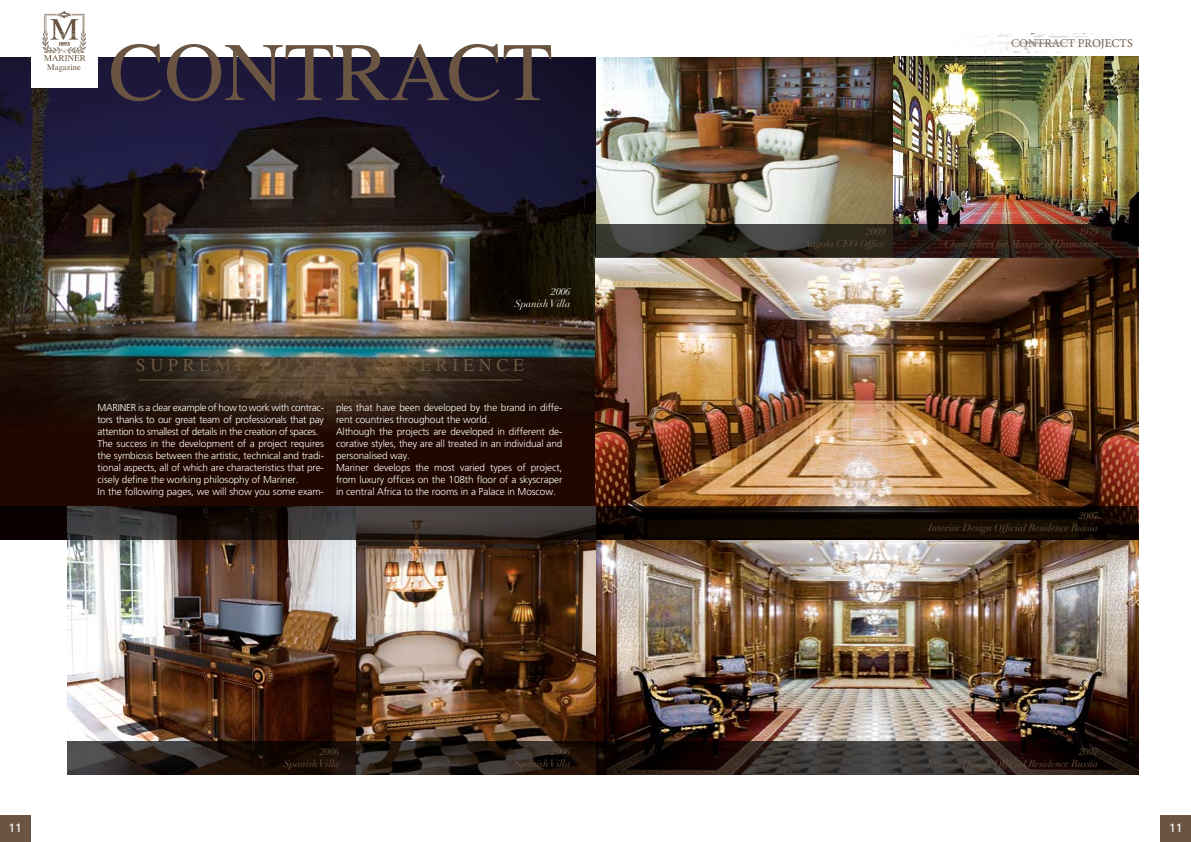
<style>
.page{position:relative;width:1191px;height:842px;background:#fff}
.page>*{position:absolute;margin:0;border:0;box-sizing:border-box;transform-origin:0 0}
.t1{font:83px "Times";color:#6a5542}
.t2{font:18px "Times";letter-spacing:.26em;color:#6a5542}
.t3{font:12px "Minion Pro";color:#6a5542}
.t4{font:12px "Frutiger";color:#fff}
.t5{font:300 10px/12px "Frutiger";letter-spacing:-.01em;color:#fff}
.t6{font:italic 10px/12px "Didot";color:#6a5542;text-align:right}
.t7{font:italic 10px/12px "Didot";color:#fff;text-align:right}
.t8{font:8.5px "Times";color:#6a5542}
</style>
<div class="page">
<img style="left:595px;top:57px;width:543px;height:684px">
<img style="left:0;top:57px;width:595px;height:449px">
<img style="left:67px;top:539px;width:528px;height:202px">
<svg style="left:67px;top:741px;width:1071px;height:33px;background:#271f1b"></svg>
<svg style="left:0;top:506px;width:1138px;height:33px;background:#201a16"></svg>
<svg style="left:595px;top:224px;width:543px;height:33px;background:#2f251f"></svg>
<hr style="left:138px;top:380px;width:384px;height:1px;background:#6a5542">
<img style="left:982px;top:33px;width:126px;height:19px">
<div style="left:0;top:815px;width:31px;height:27px;background:#6a5542"></div>
<div style="left:1160px;top:815px;width:31px;height:27px;background:#6a5542"></div>
<div style="left:31px;top:0;width:67px;height:87px;background:#fff"></div>
<svg style="left:42px;top:11px;width:44px;height:50px"></svg>
<p class="t8" style="left:47px;top:62px;width:35px">Magazine</p>
<h1 class="t1" style="left:109px;top:26px;width:445px">CONTRACT</h1>
<p class="t7" style="left:515px;top:285px;width:57px">2006<br>Spanish Villa</p>
<h2 class="t2" style="left:136px;top:355px;width:390px">SUPREME LUXURY EXPERIENCE</h2>
<p class="t5" style="left:98px;top:401px;width:228px">MARINER is a clear example of how to work with contrac&shy;tors thanks to our great team of professionals that pay attention to smallest of details in the creation of spaces.<br>The success in the development of a project requires the symbiosis between the artistic, technical and tradi&shy;tional aspects, all of which are characteristics that pre&shy;cisely define the working philosophy of Mariner.<br>In the following pages, we will show you some exam-</p>
<p class="t5" style="left:336px;top:401px;width:228px">ples that have been developed by the brand in diffe&shy;rent countries throughout the world.<br>Although the projects are developed in different de&shy;corative styles, they are all treated in an individual and personalised way.<br>Mariner develops the most varied types of project, from luxury offices on the 108th floor of a skyscraper in central Africa to the rooms in a Palace in Moscow.</p>
<p class="t6" style="left:284px;top:745px;width:57px">2006<br>Spanish Villa</p>
<p class="t6" style="left:515px;top:745px;width:57px">2006<br>Spanish Villa</p>
<p class="t3" style="left:1011px;top:35px;width:123px">CONTRACT PROJECTS</p>
<p class="t6" style="left:803px;top:225px;width:83px">2009<br>Angola CEO Office</p>
<p class="t6" style="left:944px;top:225px;width:155px">1979<br>Chandeliers for Mosque of Damascus</p>
<p class="t6" style="left:928px;top:509px;width:171px">2007<br>Interior Design Official Residence Russia</p>
<p class="t6" style="left:928px;top:745px;width:171px">2007<br>Interior Design Official Residence Russia</p>
<p class="t4" style="left:9px;top:820px;width:15px">11</p>
<p class="t4" style="left:1169px;top:820px;width:15px">11</p>
</div>
